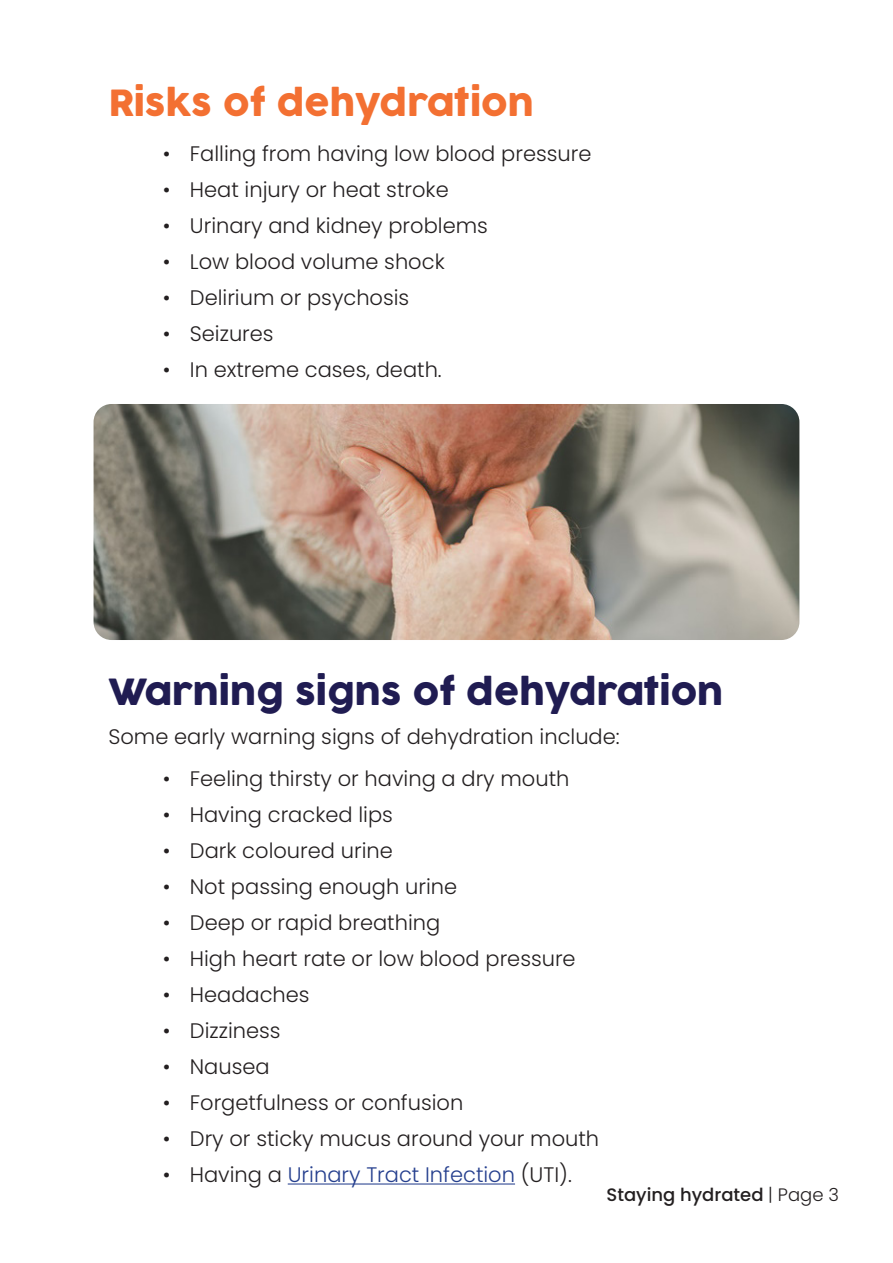
<style>
.page{position:relative;width:893px;height:1263px;background:#fff}
.page>*{position:absolute;margin:0;border:0;box-sizing:border-box;transform-origin:0 0}
.t1{font:36px "Cocogoose Pro";color:#201c52}
.t2{font:36px "Cocogoose Pro";color:#f37032}
.t3{font:300 21px/36px "Poppins";color:#231f20;text-align:justify}
.t4{font:500 18px "Poppins";color:#231f20}
.s1{color:#253f8e}
.s2{font-weight:300}
</style>
<div class="page">
<img style="left:94px;top:404px;width:705px;height:236px">
<hr style="left:288px;top:1183px;width:227px;height:1px;background:#253f8e">
<h1 class="t2" style="left:108px;top:79px;width:427px">Risks of dehydration</h1>
<p class="t3" style="left:163px;top:136px;width:9px">• • • • • • •</p>
<p class="t3" style="left:190px;top:136px;width:403px;text-align:left">Falling from having low blood pressure<br>Heat injury or heat stroke<br>Urinary and kidney problems<br>Low blood volume shock<br>Delirium or psychosis<br>Seizures<br>In extreme cases, death.</p>
<h1 class="t1" style="left:108px;top:667px;width:616px">Warning signs of dehydration</h1>
<p class="t3" style="left:108px;top:719px;width:513px">Some early warning signs of dehydration include:</p>
<p class="t3" style="left:163px;top:761px;width:9px">• • • • • • • • • • • •</p>
<p class="t3" style="left:190px;top:761px;width:411px;text-align:left">Feeling thirsty or having a dry mouth<br>Having cracked lips<br>Dark coloured urine<br>Not passing enough urine<br>Deep or rapid breathing<br>High heart rate or low blood pressure<br>Headaches<br>Dizziness<br>Nausea<br>Forgetfulness or confusion<br>Dry or sticky mucus around your mouth<br>Having a <span class="s1">Urinary Tract Infection</span> (UTI).</p>
<p class="t4" style="left:606px;top:1185px;width:234px">Staying hydrated <span class="s2">| Page 3</span></p>
</div>
